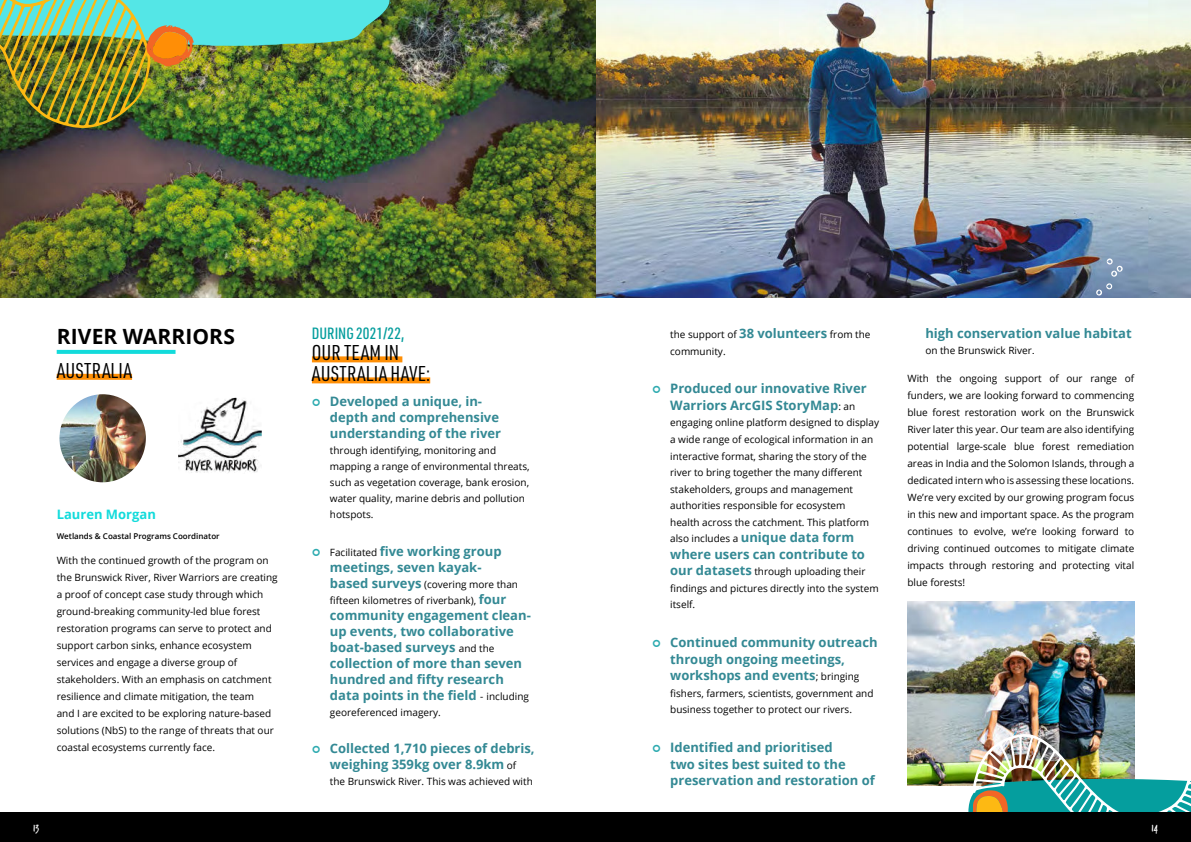
<style>
.page{position:relative;width:1191px;height:842px;background:#fff}
.page>*{position:absolute;margin:0;border:0;box-sizing:border-box;transform-origin:0 0}
.t1{font:21px/21px "URWDIN Cond";letter-spacing:.01em;color:#000}
.t2{font:700 21px "Open Sans";letter-spacing:.01em;color:#000}
.t3{font:500 16px "URWDIN Cond";color:#049d9d}
.t4{font:700 13px/16px "Open Sans";color:#338994}
.t5{font:700 13px "Open Sans";color:#12dbdb}
.t6{font:11px "Trash Hand";color:#fff}
.t7{font:10px/17px "Open Sans";color:#000}
.t8{font:600 8px "Open Sans";color:#000}
.s1{font-weight:400;font-size:10px;color:#000}
.s2{font-weight:700;font-size:13px;color:#338994}
.s3{font-family:"Arial";font-size:11px}
</style>
<div class="page">
<img style="left:595px;top:0;width:596px;height:298px">
<img style="left:0;top:0;width:595px;height:298px">
<img style="left:0;top:0;width:392px;height:129px">
<img style="left:907px;top:601px;width:227px;height:184px">
<div style="left:57px;top:374px;width:75px;height:6px;background:#ff8f05"></div>
<svg style="left:57px;top:350px;width:118px;height:4px"></svg>
<div style="left:312px;top:356px;width:90px;height:6px;background:#ff8f05"></div>
<div style="left:312px;top:377px;width:118px;height:6px;background:#ff8f05"></div>
<img style="left:61px;top:395px;width:84px;height:86px">
<div style="left:57px;top:391px;width:92px;height:94px;border:3px solid #fff;border-radius:50%"></div>
<svg style="left:1106px;top:258px;width:16px;height:19px"></svg>
<svg style="left:1096px;top:283px;width:21px;height:15px"></svg>
<img style="left:961px;top:733px;width:230px;height:79px">
<div style="left:595px;top:812px;width:596px;height:30px;background:#000"></div>
<div style="left:0;top:812px;width:595px;height:30px;background:#000"></div>
<img style="left:178px;top:398px;width:84px;height:75px">
<h1 class="t2" style="left:57px;top:328px;width:180px">RIVER WARRIORS</h1>
<h2 class="t3" style="left:312px;top:328px;width:94px">DURING 2021/22,</h2>
<h1 class="t1" style="left:312px;top:343px;width:120px">OUR TEAM IN<br>AUSTRALIA HAVE:</h1>
<h3 class="t4" style="left:330px;top:394px;width:173px">Developed a unique, in&shy;depth and comprehensive understanding of the river</h3>
<p class="t7" style="left:330px;top:443px;width:201px;line-height:16px">through identifying, monitoring and mapping a range of environmental threats, such as vegetation coverage, bank erosion, water quality, marine debris and pollution hotspots.</p>
<h3 class="t4" style="left:330px;top:542px;width:173px"><span class="s1">Facilitated</span> five working group meetings, seven kayak-</h3>
<p class="t7" style="left:330px;top:577px;width:190px;line-height:16px"><span class="s2">based surveys</span> (covering more than fifteen kilometres of riverbank), <span class="s2">four</span></p>
<h3 class="t4" style="left:330px;top:608px;width:202px">community engagement clean&shy;up events, two collaborative boat-based surveys <span class="s1">and the </span>collection of more than seven hundred and fifty research data points in the field <span class="s1">- including</span></h3>
<p class="t7" style="left:330px;top:704px;width:112px">georeferenced imagery.</p>
<h3 class="t4" style="left:330px;top:742px;width:206px">Collected 1,710 pieces of debris, weighing 359kg over 8.9km <span class="s1">of</span></h3>
<p class="t7" style="left:330px;top:774px;width:204px">the Brunswick River. This was achieved with</p>
<h1 class="t1" style="left:57px;top:360px;width:77px">AUSTRALIA</h1>
<h3 class="t5" style="left:57px;top:509px;width:101px">Lauren Morgan</h3>
<p class="t8" style="left:57px;top:530px;width:164px">Wetlands &amp; Coastal Programs Coordinator</p>
<p class="t7" style="left:57px;top:553px;width:222px">With the continued growth of the program on the Brunswick River, River Warriors are creating a proof of concept case study through which ground-breaking community-led blue forest restoration programs can serve to protect and support carbon sinks, enhance ecosystem services and engage a diverse group of stakeholders. With an emphasis on catchment resilience and climate mitigation, the team<br>and I are excited to be exploring nature-based solutions (NbS) to the range of threats that our coastal ecosystems currently face.</p>
<p class="t7" style="left:670px;top:327px;width:202px;line-height:16.5px">the support of <span class="s2">38 volunteers</span> from the community.</p>
<h3 class="t4" style="left:670px;top:382px;width:198px;line-height:16.5px">Produced our innovative River<br>Warriors ArcGIS StoryMap<span class="s1">: an</span></h3>
<p class="t7" style="left:670px;top:416px;width:210px;line-height:16.5px">engaging online platform designed to display a wide range of ecological information in an interactive format, sharing the story of the river to bring together the many different stakeholders, groups and management authorities responsible for ecosystem<br>health across the catchment. This platform</p>
<h3 class="t4" style="left:670px;top:531px;width:196px;line-height:16.5px"><span class="s1">also includes a</span> unique data form where users can contribute to</h3>
<p class="t7" style="left:670px;top:564px;width:210px;line-height:16.5px"><span class="s2">our datasets</span> through uploading their findings and pictures directly into the system itself.</p>
<h3 class="t4" style="left:670px;top:636px;width:209px;line-height:16.5px">Continued community outreach through ongoing meetings, workshops and events<span class="s1">; bringing</span></h3>
<p class="t7" style="left:670px;top:685px;width:205px;line-height:16.5px">fishers, farmers, scientists, government and business together to protect our rivers.</p>
<h3 class="t4" style="left:670px;top:739px;width:206px;line-height:16.5px">Identified and prioritised<br>two sites best suited to the preservation and restoration of</h3>
<h3 class="t4" style="left:925px;top:327px;width:208px">high conservation value habitat</h3>
<p class="t7" style="left:925px;top:343px;width:111px">on the Brunswick River<span class="s3">.</span></p>
<p class="t7" style="left:907px;top:371px;width:228px;text-align:justify">With the ongoing support of our range of funders, we are looking forward to commencing blue forest restoration work on the Brunswick River later this year. Our team are also identifying potential large-scale blue forest remediation areas in India and the Solomon Islands, through a dedicated intern who is assessing these locations.<br>We’re very excited by our growing program focus in this new and important space. As the program continues to evolve, we’re looking forward to driving continued outcomes to mitigate climate impacts through restoring and protecting vital blue forests!</p>
<p class="t6" style="left:33px;top:823px;width:7px">13</p>
<p class="t6" style="left:1151px;top:823px;width:8px">14</p>
</div>
